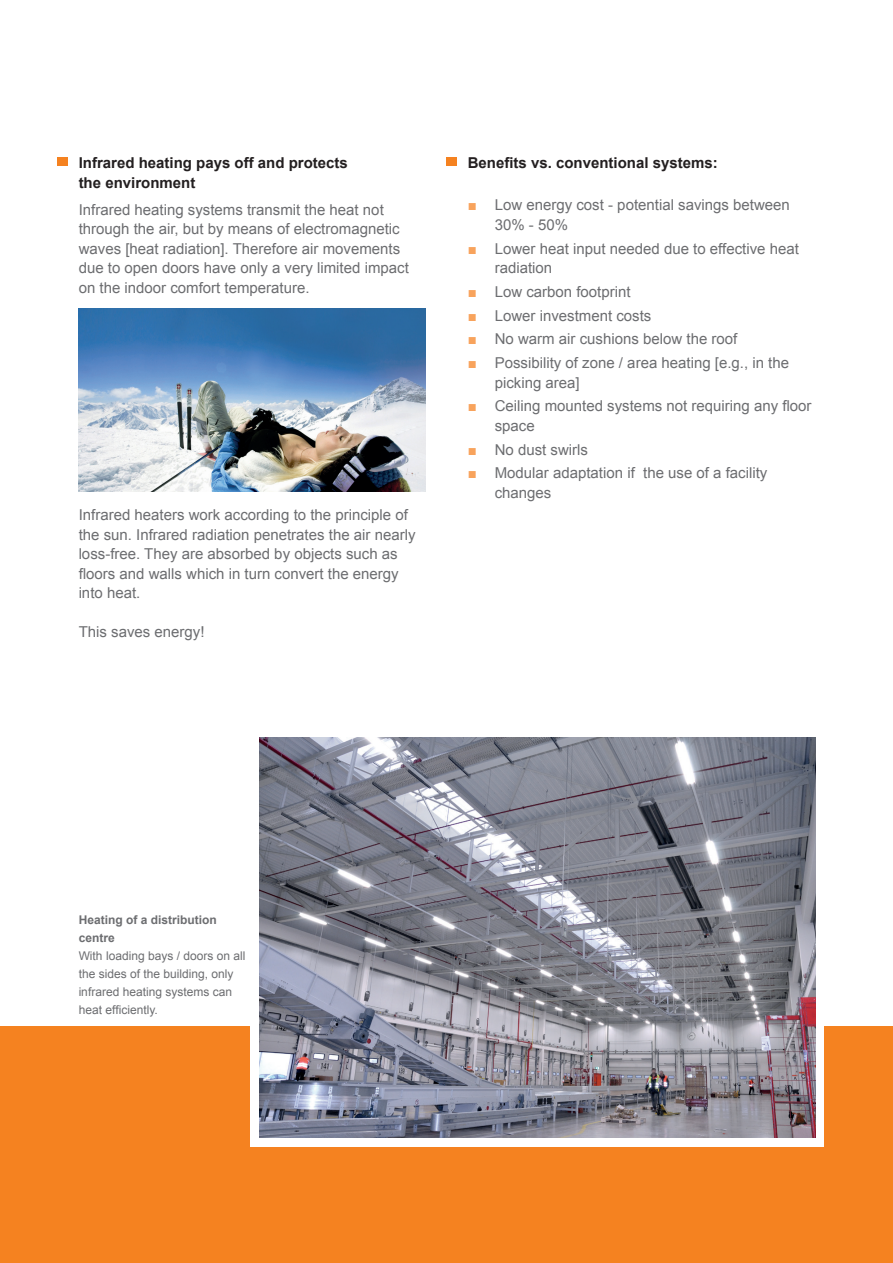
<style>
.page{position:relative;width:893px;height:1263px;background:#fff}
.page>*{position:absolute;margin:0;border:0;box-sizing:border-box;transform-origin:0 0}
.t1{font:15px/19.5px "Arial";color:#6c6d70}
.t2{font:700 15px/19.5px "Arial";color:#231f20}
.t3{font:12px/18px "Arial";color:#6c6d70}
.s1{color:#f8a35c}
.s2{font-weight:700}
</style>
<div class="page">
<div style="left:0;top:1027px;width:893px;height:236px;background:#f58220"></div>
<div style="left:57px;top:157px;width:11px;height:9px;background:#f58220"></div>
<div style="left:446px;top:157px;width:11px;height:9px;background:#f58220"></div>
<div style="left:250px;top:757px;width:574px;height:389px;background:#fff"></div>
<img style="left:259px;top:738px;width:556px;height:399px">
<img style="left:79px;top:308px;width:346px;height:183px">
<p class="t2" style="left:79px;top:154px;width:271px">Infrared heating pays off and protects the environment</p>
<p class="t1" style="left:79px;top:200px;width:332px">Infrared heating systems transmit the heat not through the air, but by means of electromagnetic waves [heat radiation]. Therefore air movements due to open doors have only a very limited impact on the indoor comfort temperature.</p>
<p class="t1" style="left:79px;top:505px;width:338px">Infrared heaters work according to the principle of the sun. Infrared radiation penetrates the air nearly loss-free. They are absorbed by objects such as floors and walls which in turn convert the energy into heat.</p>
<p class="t1" style="left:79px;top:622px;width:127px">This saves energy!</p>
<p class="t2" style="left:468px;top:154px;width:252px">Benefits vs. conventional systems:</p>
<p class="t1" style="left:495px;top:195px;width:297px;text-indent:-27px"><span class="s1">■</span> Low energy cost - potential savings between<br>30% - 50%</p>
<p class="t1" style="left:495px;top:239px;width:306px;text-indent:-27px"><span class="s1">■</span> Lower heat input needed due to effective heat radiation</p>
<p class="t1" style="left:468px;top:282px;width:164px"><span class="s1">■</span> Low carbon footprint</p>
<p class="t1" style="left:468px;top:306px;width:185px"><span class="s1">■</span> Lower investment costs</p>
<p class="t1" style="left:468px;top:329px;width:271px"><span class="s1">■</span> No warm air cushions below the roof</p>
<p class="t1" style="left:495px;top:353px;width:296px;text-indent:-27px"><span class="s1">■</span> Possibility of zone / area heating [e.g., in the picking area]</p>
<p class="t1" style="left:495px;top:396px;width:318px;text-indent:-27px"><span class="s1">■</span> Ceiling mounted systems not requiring any floor space</p>
<p class="t1" style="left:468px;top:440px;width:122px"><span class="s1">■</span> No dust swirls</p>
<p class="t1" style="left:495px;top:463px;width:274px;text-indent:-27px"><span class="s1">■</span> Modular adaptation if the use of a facility changes</p>
<p class="t3" style="left:79px;top:911px;width:168px"><span class="s2">Heating of a distribution centre<br></span>With loading bays / doors on all the sides of the building, only infrared heating systems can heat efficiently.</p>
</div>
